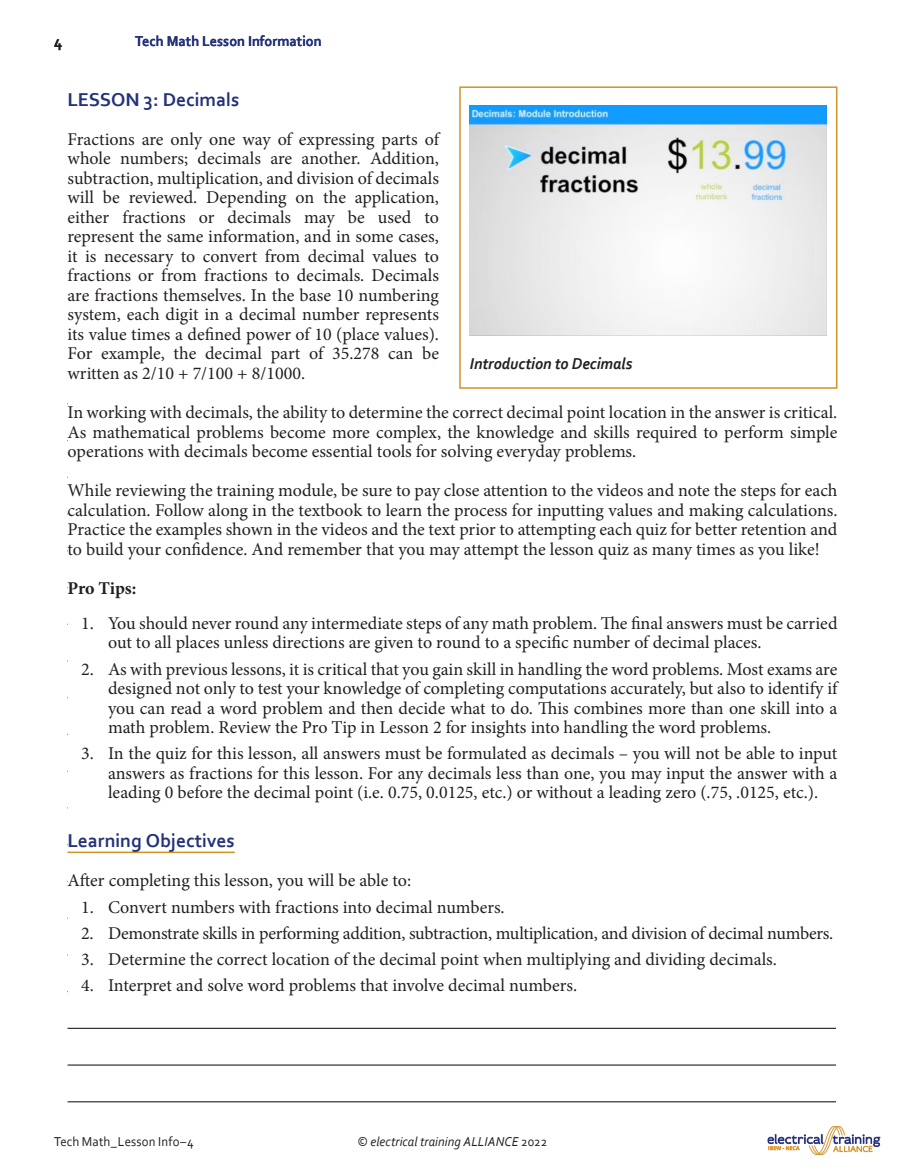
<style>
.page{position:relative;width:905px;height:1175px;background:#fff}
.page>*{position:absolute;margin:0;border:0;box-sizing:border-box;transform-origin:0 0}
.B-head_h3{font:700 19.5px "Corbel";color:#243279}
.A-head_h2_LessonInfo{font:700 19.5px "Corbel";letter-spacing:-.005em;color:#243279}
.BodyText1{font:18px/19.5px "Minion Pro";letter-spacing:-.005em;color:#231f20;text-align:justify}
.BodyText1-2{font:700 18px "Minion Pro";letter-spacing:-.01em;color:#231f20}
.FigureCaption{font:italic 700 16.5px "Corbel";color:#231f20;scale:.95 1}
.t1{font:700 16.5px "Corbel";color:#231f20;scale:.95 1}
.t2{font:700 15px "Corbel";color:#243279;scale:.95 1}
.t3{font:italic 13.5px "Corbel";letter-spacing:.005em;color:#231f20;scale:.95 1}
.t4{font:13.5px "Corbel";letter-spacing:.01em;color:#231f20;scale:.95 1}
.s1{font-style:normal}
</style>
<div class="page">
<img style="left:767px;top:1126px;width:114px;height:29px">
<hr style="left:68px;top:1027px;width:768px;height:1px;background:#231f20">
<hr style="left:68px;top:1064px;width:768px;height:1px;background:#231f20">
<hr style="left:68px;top:1101px;width:768px;height:1px;background:#231f20">
<hr style="left:68px;top:851px;width:167px;height:2px;background:#d19328">
<img style="left:469px;top:105px;width:357px;height:230px">
<div style="left:459px;top:86px;width:378px;height:303px;border:2px solid #d19328"></div>
<p class="t1" style="left:54px;top:32px;width:10px">4</p>
<p class="t2" style="left:135px;top:32px;width:198px">Tech Math Lesson Information</p>
<p class="A-head_h2_LessonInfo" style="left:68px;top:87px;width:173px">LESSON 3: Decimals</p>
<p class="BodyText1" style="left:68px;top:129px;width:373px">Fractions are only one way of expressing parts of whole numbers; decimals are another. Addition, subtraction, multiplication, and division of decimals will be reviewed. Depending on the application, either fractions or decimals may be used to represent the same information, and in some cases, it is necessary to convert from decimal values to fractions or from fractions to decimals. Decimals are fractions themselves. In the base 10 numbering system, each digit in a decimal number represents its value times a defined power of 10 (place values).<br>For example, the decimal part of 35.278 can be written as 2/10 + 7/100 + 8/1000.</p>
<p class="BodyText1" style="left:68px;top:402px;width:771px">In working with decimals, the ability to determine the correct decimal point location in the answer is critical.<br>As mathematical problems become more complex, the knowledge and skills required to perform simple operations with decimals become essential tools for solving everyday problems.</p>
<p class="BodyText1" style="left:68px;top:480px;width:771px">While reviewing the training module, be sure to pay close attention to the videos and note the steps for each calculation. Follow along in the textbook to learn the process for inputting values and making calculations.<br>Practice the examples shown in the videos and the text prior to attempting each quiz for better retention and to build your confidence. And remember that you may attempt the lesson quiz as many times as you like!</p>
<p class="BodyText1-2" style="left:68px;top:575px;width:70px">Pro Tips:</p>
<p class="BodyText1" style="left:108px;top:613px;width:731px;text-indent:-27px">1. You should never round any intermediate steps of any math problem. The final answers must be carried out to all places unless directions are given to round to a specific number of decimal places.</p>
<p class="BodyText1" style="left:108px;top:659px;width:731px;text-indent:-27px">2. As with previous lessons, it is critical that you gain skill in handling the word problems. Most exams are designed not only to test your knowledge of completing computations accurately, but also to identify if you can read a word problem and then decide what to do. This combines more than one skill into a math problem. Review the Pro Tip in Lesson 2 for insights into handling the word problems.</p>
<p class="BodyText1" style="left:108px;top:744px;width:731px;text-indent:-27px">3. In the quiz for this lesson, all answers must be formulated as decimals – you will not be able to input answers as fractions for this lesson. For any decimals less than one, you may input the answer with a leading 0 before the decimal point (i.e. 0.75, 0.0125, etc.) or without a leading zero (.75, .0125, etc.).</p>
<h3 class="B-head_h3" style="left:68px;top:828px;width:169px">Learning Objectives</h3>
<p class="BodyText1" style="left:68px;top:870px;width:345px">After completing this lesson, you will be able to:</p>
<p class="BodyText1" style="left:81px;top:897px;width:425px">1. Convert numbers with fractions into decimal numbers.</p>
<p class="BodyText1" style="left:81px;top:923px;width:753px">2. Demonstrate skills in performing addition, subtraction, multiplication, and division of decimal numbers.</p>
<p class="BodyText1" style="left:81px;top:949px;width:697px">3. Determine the correct location of the decimal point when multiplying and dividing decimals.</p>
<p class="BodyText1" style="left:81px;top:975px;width:497px">4. Interpret and solve word problems that involve decimal numbers.</p>
<p class="FigureCaption" style="left:470px;top:353px;width:173px">Introduction to Decimals</p>
<p class="t4" style="left:54px;top:1132px;width:148px">Tech Math_Lesson Info–4</p>
<p class="t3" style="left:357px;top:1132px;width:201px"><span class="s1">©</span> electrical training ALLIANCE <span class="s1">2022</span></p>
</div>
